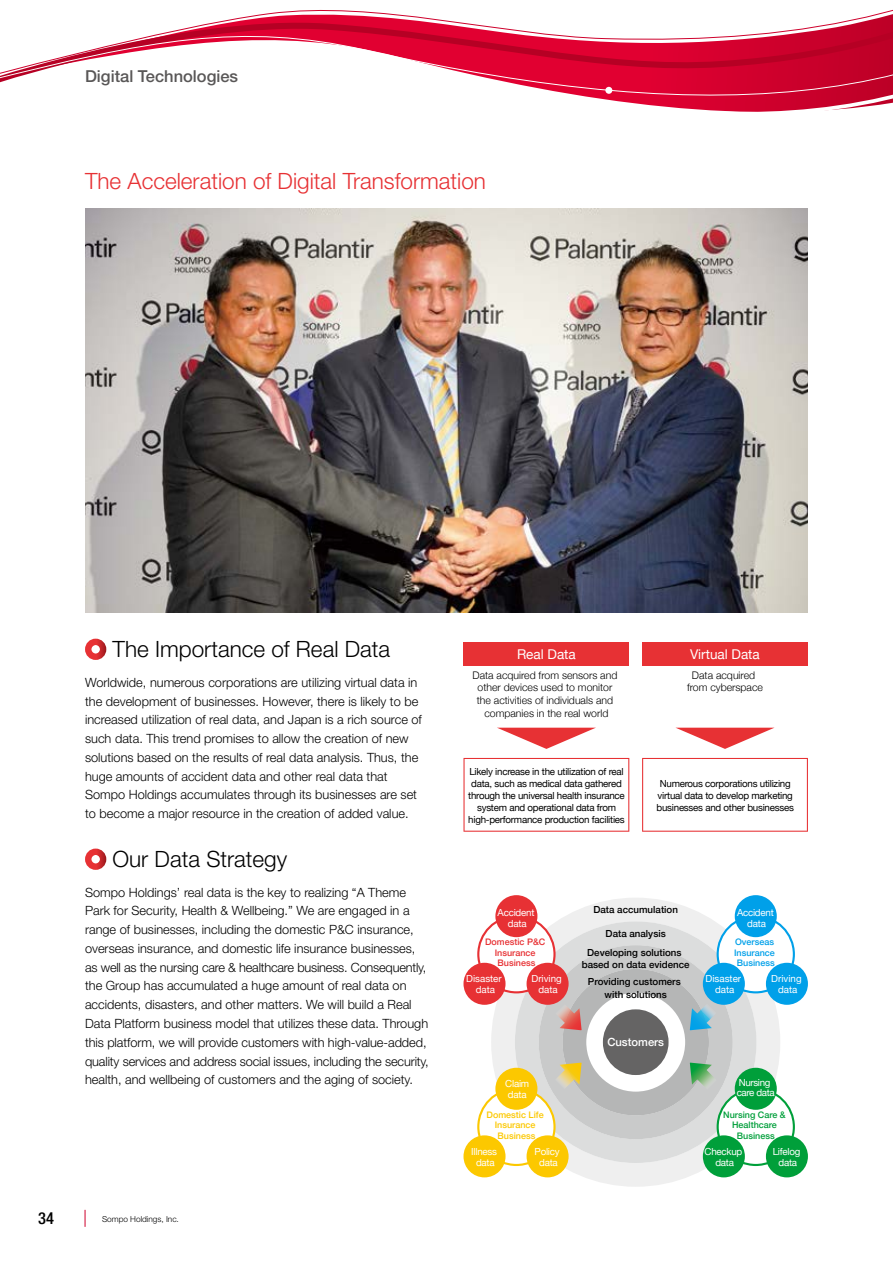
<style>
.page{position:relative;width:893px;height:1263px;background:#fff}
.page>*{position:absolute;margin:0;border:0;box-sizing:border-box;transform-origin:0 0}
.t1{font:300 22.5px "Helvetica Neue LT Std";color:#000}
.t2{font:300 22.5px "Helvetica Neue LT Std";color:#e73134}
.t3{font:500 16.5px "Helvetica Neue LT Std";color:#595757}
.t4{font:500 condensed 16.5px "Helvetica Neue LT Std";color:#000}
.t5{font:13.5px "Helvetica Neue";color:#fff}
.t6{font:300 12.75px/18.8px "Helvetica Neue LT Std";color:#000}
.t7{font:500 11.25px "Helvetica Neue";color:#fff}
.t8{font:300 10.5px/12.8px "Helvetica Neue";color:#000;text-align:center}
.t9{font:9.75px/12px "Helvetica Neue";letter-spacing:-.025em;color:#000;text-align:center}
.t10{font:500 9.75px/12.8px "Helvetica Neue";color:#000;text-align:center}
.t11{font:9.75px/10.5px "Helvetica Neue";letter-spacing:-.025em;color:#fff;text-align:center}
.t12{font:9.75px/10.5px "Helvetica Neue";color:#fff;text-align:center}
.t13{font:500 9px/10.5px "Helvetica Neue";color:#009f3a;text-align:center}
.t14{font:500 9px/10.5px "Helvetica Neue";color:#fcc800;text-align:center}
.t15{font:500 9px/10.5px "Helvetica Neue";color:#e73134;text-align:center}
.t16{font:500 9px/10.5px "Helvetica Neue";color:#00a0e9;text-align:center}
.t17{font:300 8.25px "Helvetica Neue LT Std";color:#000}
</style>
<div class="page">
<svg style="left:0;top:9px;width:893px;height:103px"></svg>
<div style="left:85px;top:639px;width:21px;height:21px;border:6px solid #fff;border-radius:50%"></div>
<div style="left:85px;top:848px;width:21px;height:22px;border:6px solid #fff;border-radius:50%"></div>
<img style="left:85px;top:208px;width:723px;height:404px">
<div style="left:463px;top:642px;width:166px;height:23px;background:#e73134"></div>
<div style="left:642px;top:642px;width:166px;height:23px;background:#e73134"></div>
<svg style="left:463px;top:758px;width:166px;height:74px"></svg>
<svg style="left:642px;top:758px;width:166px;height:74px"></svg>
<svg style="left:498px;top:728px;width:97px;height:21px"></svg>
<svg style="left:676px;top:728px;width:98px;height:21px"></svg>
<div style="left:491px;top:898px;width:289px;height:289px;border:24px solid #efefef;border-radius:50%"></div>
<div style="left:515px;top:921px;width:241px;height:242px;border:24px solid #dcdddd;border-radius:50%"></div>
<div style="left:539px;top:945px;width:194px;height:194px;border:24px solid #c9caca;border-radius:50%"></div>
<div style="left:562px;top:969px;width:147px;height:146px;border:24px solid #b5b6b6;border-radius:50%"></div>
<div style="left:603px;top:1009px;width:65px;height:66px;border:38px solid #656464;border-radius:50%"></div>
<div style="left:478px;top:916px;width:76px;height:76px;background:#fff;border-radius:50%"></div>
<div style="left:477px;top:915px;width:79px;height:78px;border:2px solid #e73134;border-radius:50%"></div>
<div style="left:495px;top:895px;width:42px;height:42px;background:#e73134;border-radius:50%"></div>
<div style="left:463px;top:963px;width:42px;height:42px;background:#e73134;border-radius:50%"></div>
<div style="left:527px;top:963px;width:42px;height:42px;background:#e73134;border-radius:50%"></div>
<div style="left:478px;top:1089px;width:76px;height:76px;background:#fff;border-radius:50%"></div>
<div style="left:477px;top:1088px;width:79px;height:78px;border:2px solid #fcc800;border-radius:50%"></div>
<div style="left:495px;top:1068px;width:42px;height:42px;background:#fcc800;border-radius:50%"></div>
<div style="left:463px;top:1135px;width:42px;height:42px;background:#fcc800;border-radius:50%"></div>
<div style="left:527px;top:1135px;width:42px;height:42px;background:#fcc800;border-radius:50%"></div>
<div style="left:718px;top:916px;width:76px;height:76px;background:#fff;border-radius:50%"></div>
<div style="left:717px;top:915px;width:78px;height:78px;border:2px solid #00a0e9;border-radius:50%"></div>
<div style="left:735px;top:895px;width:42px;height:42px;background:#00a0e9;border-radius:50%"></div>
<div style="left:703px;top:963px;width:42px;height:42px;background:#00a0e9;border-radius:50%"></div>
<div style="left:766px;top:963px;width:42px;height:42px;background:#00a0e9;border-radius:50%"></div>
<div style="left:718px;top:1089px;width:76px;height:76px;background:#fff;border-radius:50%"></div>
<div style="left:717px;top:1088px;width:78px;height:78px;border:2px solid #009f3a;border-radius:50%"></div>
<div style="left:735px;top:1068px;width:42px;height:42px;background:#009f3a;border-radius:50%"></div>
<div style="left:703px;top:1135px;width:42px;height:42px;background:#009f3a;border-radius:50%"></div>
<div style="left:766px;top:1135px;width:42px;height:42px;background:#009f3a;border-radius:50%"></div>
<svg style="left:555px;top:1003px;width:27px;height:27px"></svg>
<svg style="left:690px;top:1003px;width:27px;height:27px"></svg>
<svg style="left:555px;top:1062px;width:27px;height:28px"></svg>
<svg style="left:690px;top:1062px;width:27px;height:28px"></svg>
<svg style="left:85px;top:1210px;width:1px;height:17px"></svg>
<p class="t3" style="left:85px;top:66px;width:155px">Digital Technologies</p>
<h1 class="t2" style="left:85px;top:167px;width:402px">The Acceleration of Digital Transformation</h1>
<h1 class="t1" style="left:113px;top:636px;width:279px">The Importance of Real Data</h1>
<p class="t6" style="left:85px;top:673px;width:338px">Worldwide, numerous corporations are utilizing virtual data in the development of businesses. However, there is likely to be increased utilization of real data, and Japan is a rich source of such data. This trend promises to allow the creation of new solutions based on the results of real data analysis. Thus, the huge amounts of accident data and other real data that Sompo Holdings accumulates through its businesses are set to become a major resource in the creation of added value.</p>
<h1 class="t1" style="left:113px;top:845px;width:176px">Our Data Strategy</h1>
<p class="t6" style="left:85px;top:882px;width:345px">Sompo Holdings’ real data is the key to realizing “A Theme Park for Security, Health &amp; Wellbeing.” We are engaged in a range of businesses, including the domestic P&amp;C insurance, overseas insurance, and domestic life insurance businesses, as well as the nursing care &amp; healthcare business. Consequently, the Group has accumulated a huge amount of real data on accidents, disasters, and other matters. We will build a Real Data Platform business model that utilizes these data. Through this platform, we will provide customers with high-value-added, quality services and address social issues, including the security, health, and wellbeing of customers and the aging of society.</p>
<p class="t4" style="left:38px;top:1208px;width:17px">34</p>
<p class="t17" style="left:102px;top:1214px;width:78px">Sompo Holdings, Inc.</p>
<p class="t5" style="left:517px;top:644px;width:60px">Real Data</p>
<p class="t5" style="left:690px;top:644px;width:71px">Virtual Data</p>
<p class="t8" style="left:472px;top:668px;width:146px">Data acquired from sensors and other devices used to monitor the activities of individuals and companies in the real world</p>
<p class="t8" style="left:687px;top:668px;width:77px">Data acquired from cyberspace</p>
<p class="t9" style="left:468px;top:766px;width:158px">Likely increase in the utilization of real data, such as medical data gathered through the universal health insurance system and operational data from high-performance production facilities</p>
<p class="t9" style="left:656px;top:778px;width:139px">Numerous corporations utilizing virtual data to develop marketing businesses and other businesses</p>
<p class="t11" style="left:498px;top:908px;width:38px">Accident data</p>
<p class="t15" style="left:485px;top:936px;width:62px">Domestic P&amp;C<br>Insurance<br>Business</p>
<p class="t12" style="left:466px;top:974px;width:37px">Disaster data</p>
<p class="t12" style="left:531px;top:974px;width:32px">Driving data</p>
<p class="t10" style="left:593px;top:903px;width:86px">Data accumulation</p>
<p class="t10" style="left:606px;top:927px;width:62px">Data analysis</p>
<p class="t10" style="left:588px;top:975px;width:94px">Providing customers with solutions</p>
<p class="t7" style="left:607px;top:1032px;width:58px">Customers</p>
<p class="t10" style="left:582px;top:945px;width:110px">Developing solutions based on data evidence</p>
<p class="t11" style="left:737px;top:908px;width:38px">Accident data</p>
<p class="t16" style="left:734px;top:936px;width:42px">Overseas<br>Insurance<br>Business</p>
<p class="t12" style="left:706px;top:974px;width:37px">Disaster data</p>
<p class="t12" style="left:771px;top:974px;width:32px">Driving data</p>
<p class="t11" style="left:505px;top:1079px;width:25px;text-align:left">Claim data</p>
<p class="t11" style="left:737px;top:1078px;width:40px;text-align:left">Nursing care data</p>
<p class="t14" style="left:487px;top:1108px;width:59px">Domestic Life<br>Insurance<br>Business</p>
<p class="t13" style="left:723px;top:1108px;width:64px">Nursing Care &amp;<br>Healthcare<br>Business</p>
<p class="t11" style="left:471px;top:1147px;width:27px">Illness data</p>
<p class="t11" style="left:535px;top:1147px;width:27px">Policy data</p>
<p class="t11" style="left:705px;top:1147px;width:39px">Checkup data</p>
<p class="t11" style="left:773px;top:1147px;width:29px">Lifelog data</p>
</div>
